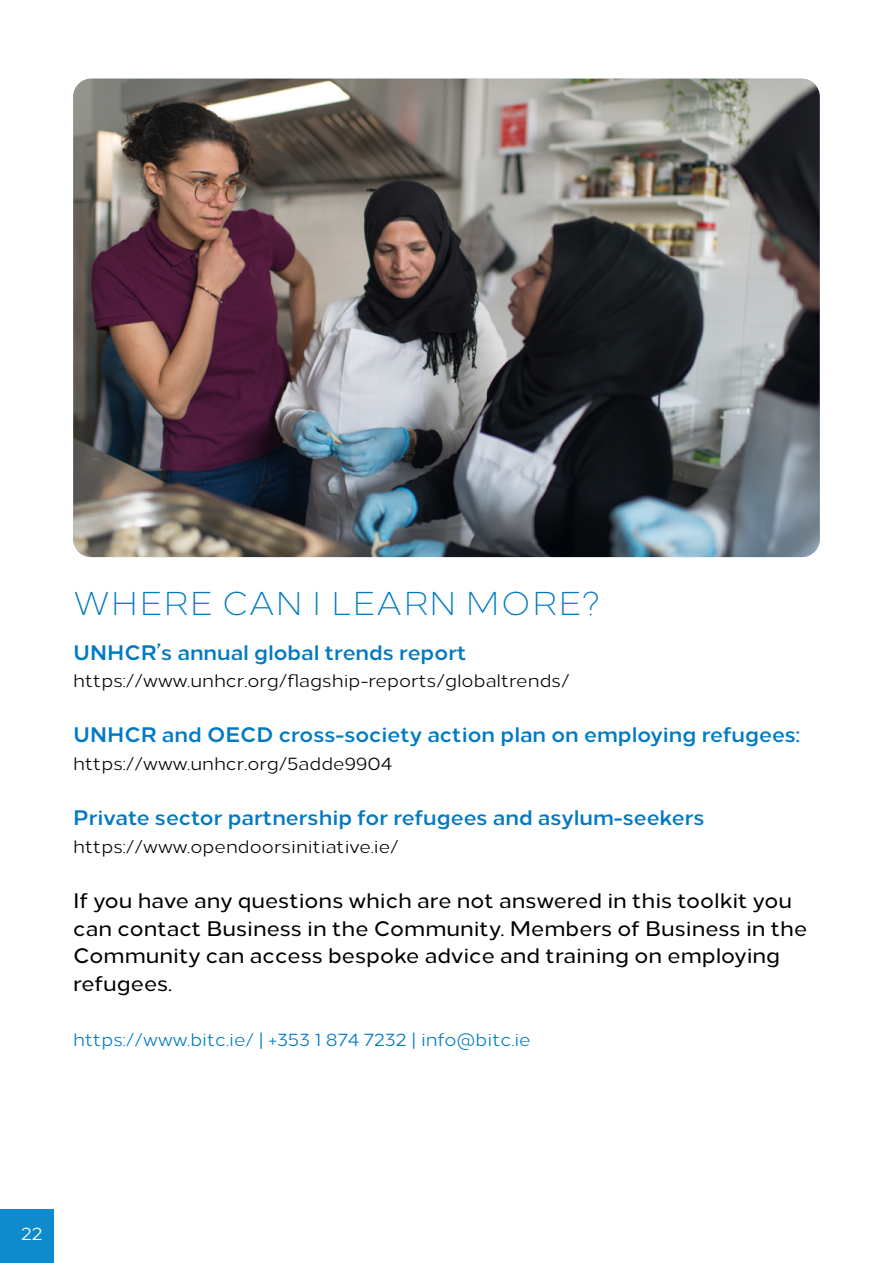
<style>
.page{position:relative;width:893px;height:1263px;background:#fff}
.page>*{position:absolute;margin:0;border:0;box-sizing:border-box;transform-origin:0 0}
.t1{font:300 33px "Loew";letter-spacing:.02em;color:#007ac2}
.t2{font:500 21px/27.6px "Loew";color:#000}
.t3{font:700 21px "Loew";color:#007ac2}
.t4{font:18px "Loew";color:#000}
.t5{font:18px "Loew";color:#007ac2}
.t6{font:18px "Loew";color:#fff}
</style>
<div class="page">
<div style="left:0;top:1209px;width:54px;height:54px;background:#0e8bcc"></div>
<img style="left:73px;top:79px;width:747px;height:478px">
<h1 class="t1" style="left:74px;top:578px;width:528px">WHERE CAN I LEARN MORE?</h1>
<p class="t3" style="left:73px;top:635px;width:395px">UNHCR’s annual global trends report</p>
<p class="t4" style="left:73px;top:667px;width:498px">https://www.unhcr.org/flagship-reports/globaltrends/</p>
<p class="t3" style="left:73px;top:718px;width:728px">UNHCR and OECD cross-society action plan on employing refugees:</p>
<p class="t4" style="left:73px;top:750px;width:321px">https://www.unhcr.org/5adde9904</p>
<p class="t3" style="left:73px;top:801px;width:633px">Private sector partnership for refugees and asylum-seekers</p>
<p class="t4" style="left:73px;top:832px;width:327px">https://www.opendoorsinitiative.ie/</p>
<p class="t2" style="left:73px;top:885px;width:735px">If you have any questions which are not answered in this toolkit you can contact Business in the Community. Members of Business in the Community can access bespoke advice and training on employing refugees.</p>
<p class="t5" style="left:73px;top:1026px;width:459px">https://www.bitc.ie/ | +353 1 874 7232 | info@bitc.ie</p>
<p class="t6" style="left:21px;top:1219px;width:23px">22</p>
</div>
